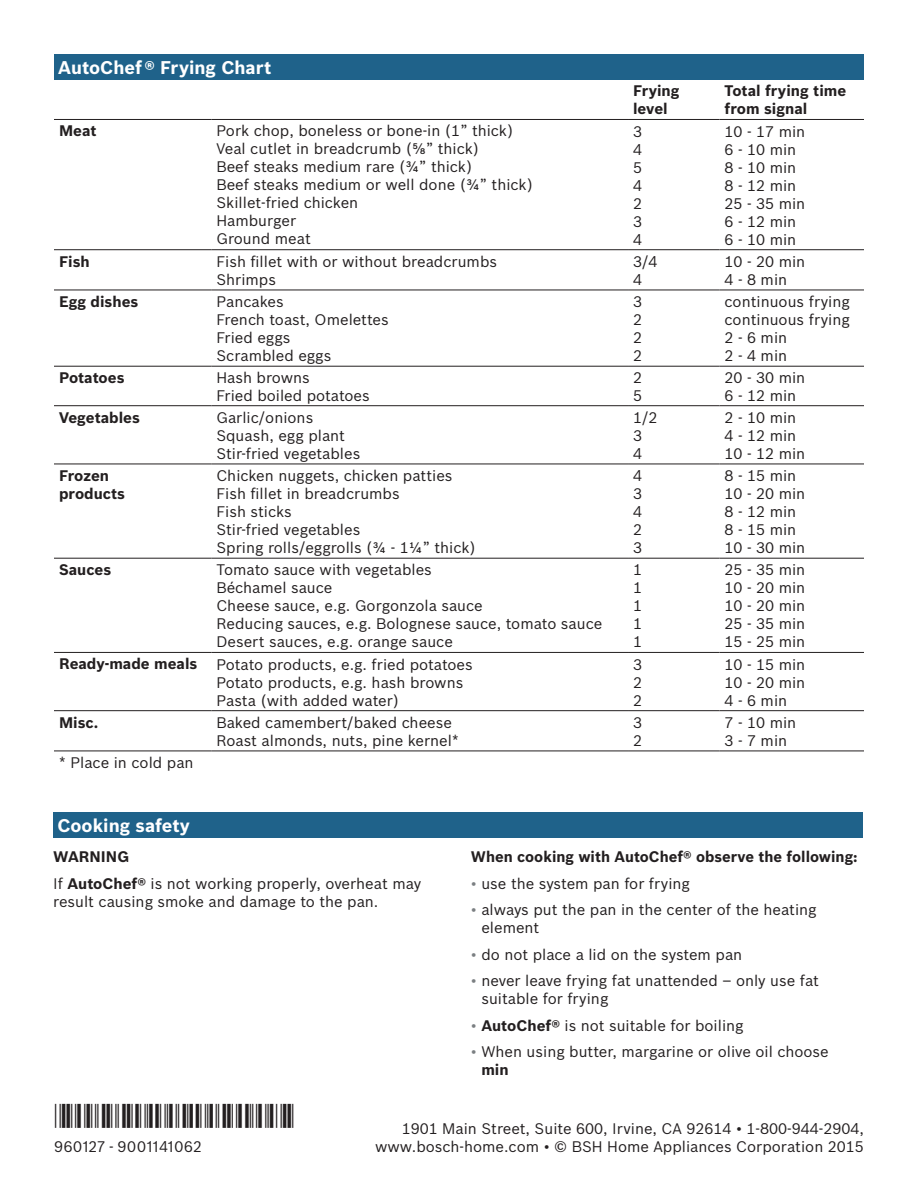
<style>
.page{position:relative;width:918px;height:1188px;background:#fff}
.page>*{position:absolute;margin:0;border:0;box-sizing:border-box;transform-origin:0 0}
.t1{font:700 18px "Bosch Sans";color:#fff}
.t2{font:15px/18px "Bosch Sans";color:#231f20}
.t3{font:700 15px/18px "Bosch Sans";color:#231f20}
.s1{font-weight:700}
.s2{color:#7b7f82}
</style>
<div class="page">
<div style="left:54px;top:54px;width:810px;height:26px;background:#1f628a"></div>
<hr style="left:54px;top:119px;width:157px;height:1px;background:#231f20">
<hr style="left:211px;top:119px;width:417px;height:1px;background:#231f20">
<hr style="left:628px;top:119px;width:91px;height:1px;background:#231f20">
<hr style="left:719px;top:119px;width:145px;height:1px;background:#231f20">
<hr style="left:54px;top:249px;width:157px;height:1px;background:#231f20">
<hr style="left:211px;top:249px;width:417px;height:1px;background:#231f20">
<hr style="left:628px;top:249px;width:91px;height:1px;background:#231f20">
<hr style="left:719px;top:249px;width:145px;height:1px;background:#231f20">
<hr style="left:54px;top:290px;width:157px;height:1px;background:#231f20">
<hr style="left:211px;top:290px;width:417px;height:1px;background:#231f20">
<hr style="left:628px;top:290px;width:91px;height:1px;background:#231f20">
<hr style="left:719px;top:290px;width:145px;height:1px;background:#231f20">
<hr style="left:54px;top:366px;width:157px;height:1px;background:#231f20">
<hr style="left:211px;top:366px;width:417px;height:1px;background:#231f20">
<hr style="left:628px;top:366px;width:91px;height:1px;background:#231f20">
<hr style="left:719px;top:366px;width:145px;height:1px;background:#231f20">
<hr style="left:54px;top:405px;width:157px;height:1px;background:#231f20">
<hr style="left:211px;top:405px;width:417px;height:1px;background:#231f20">
<hr style="left:628px;top:405px;width:91px;height:1px;background:#231f20">
<hr style="left:719px;top:405px;width:145px;height:1px;background:#231f20">
<hr style="left:54px;top:464px;width:157px;height:1px;background:#231f20">
<hr style="left:211px;top:464px;width:417px;height:1px;background:#231f20">
<hr style="left:628px;top:464px;width:91px;height:1px;background:#231f20">
<hr style="left:719px;top:464px;width:145px;height:1px;background:#231f20">
<hr style="left:54px;top:558px;width:157px;height:1px;background:#231f20">
<hr style="left:211px;top:558px;width:417px;height:1px;background:#231f20">
<hr style="left:628px;top:558px;width:91px;height:1px;background:#231f20">
<hr style="left:719px;top:558px;width:145px;height:1px;background:#231f20">
<hr style="left:54px;top:652px;width:157px;height:1px;background:#231f20">
<hr style="left:211px;top:652px;width:417px;height:1px;background:#231f20">
<hr style="left:628px;top:652px;width:91px;height:1px;background:#231f20">
<hr style="left:719px;top:652px;width:145px;height:1px;background:#231f20">
<hr style="left:54px;top:710px;width:157px;height:1px;background:#231f20">
<hr style="left:211px;top:710px;width:417px;height:1px;background:#231f20">
<hr style="left:628px;top:710px;width:91px;height:1px;background:#231f20">
<hr style="left:719px;top:710px;width:145px;height:1px;background:#231f20">
<hr style="left:54px;top:751px;width:157px;height:1px;background:#231f20">
<hr style="left:211px;top:751px;width:417px;height:1px;background:#231f20">
<hr style="left:628px;top:751px;width:91px;height:1px;background:#231f20">
<hr style="left:719px;top:751px;width:145px;height:1px;background:#231f20">
<div style="left:53px;top:812px;width:810px;height:26px;background:#1f628a"></div>
<p class="t1" style="left:58px;top:56px;width:215px">AutoChef® Frying Chart</p>
<p class="t3" style="left:633px;top:82px;width:48px">Frying level</p>
<p class="t3" style="left:725px;top:82px;width:123px">Total frying time from signal</p>
<p class="t3" style="left:59px;top:122px;width:39px">Meat</p>
<p class="t2" style="left:216px;top:121px;width:318px">Pork chop, boneless or bone-in (1” thick)<br>Veal cutlet in breadcrumb (⅝” thick)<br>Beef steaks medium rare (¾” thick)<br>Beef steaks medium or well done (¾” thick)<br>Skillet-fried chicken<br>Hamburger<br>Ground meat</p>
<p class="t2" style="left:633px;top:122px;width:11px;text-align:justify">3<br>4<br>5<br>4<br>2<br>3<br>4</p>
<p class="t2" style="left:725px;top:122px;width:82px">10 - 17 min<br>6 - 10 min<br>8 - 10 min<br>8 - 12 min<br>25 - 35 min<br>6 - 12 min<br>6 - 10 min</p>
<p class="t3" style="left:59px;top:252px;width:32px">Fish</p>
<p class="t2" style="left:216px;top:252px;width:282px">Fish fillet with or without breadcrumbs<br>Shrimps</p>
<p class="t2" style="left:633px;top:252px;width:26px">3/4<br>4</p>
<p class="t2" style="left:725px;top:252px;width:82px">10 - 20 min<br>4 - 8 min</p>
<p class="t3" style="left:59px;top:292px;width:81px">Egg dishes</p>
<p class="t2" style="left:216px;top:293px;width:174px">Pancakes<br>French toast, Omelettes<br>Fried eggs<br>Scrambled eggs</p>
<p class="t2" style="left:633px;top:293px;width:11px;text-align:justify">3<br>2<br>2<br>2</p>
<p class="t2" style="left:725px;top:293px;width:127px">continuous frying continuous frying<br>2 - 6 min<br>2 - 4 min</p>
<p class="t3" style="left:59px;top:369px;width:67px">Potatoes</p>
<p class="t2" style="left:216px;top:368px;width:155px">Hash browns<br>Fried boiled potatoes</p>
<p class="t2" style="left:633px;top:368px;width:11px">2<br>5</p>
<p class="t2" style="left:725px;top:368px;width:82px">20 - 30 min<br>6 - 12 min</p>
<p class="t3" style="left:59px;top:408px;width:82px">Vegetables</p>
<p class="t2" style="left:216px;top:408px;width:145px">Garlic/onions<br>Squash, egg plant<br>Stir-fried vegetables</p>
<p class="t2" style="left:633px;top:408px;width:26px">1/2<br>3<br>4</p>
<p class="t2" style="left:725px;top:408px;width:82px">2 - 10 min<br>4 - 12 min<br>10 - 12 min</p>
<p class="t3" style="left:59px;top:466px;width:67px">Frozen products</p>
<p class="t2" style="left:216px;top:467px;width:261px">Chicken nuggets, chicken patties<br>Fish fillet in breadcrumbs<br>Fish sticks<br>Stir-fried vegetables<br>Spring rolls/eggrolls (¾ - 1¼” thick)</p>
<p class="t2" style="left:633px;top:467px;width:11px;text-align:justify">4<br>3<br>4<br>2<br>3</p>
<p class="t2" style="left:725px;top:467px;width:82px">8 - 15 min<br>10 - 20 min<br>8 - 12 min<br>8 - 15 min<br>10 - 30 min</p>
<p class="t3" style="left:59px;top:561px;width:54px">Sauces</p>
<p class="t2" style="left:216px;top:561px;width:387px">Tomato sauce with vegetables<br>Béchamel sauce<br>Cheese sauce, e.g. Gorgonzola sauce<br>Reducing sauces, e.g. Bolognese sauce, tomato sauce Desert sauces, e.g. orange sauce</p>
<p class="t2" style="left:633px;top:561px;width:11px;text-align:justify">1<br>1<br>1<br>1<br>1</p>
<p class="t2" style="left:725px;top:561px;width:82px;text-align:justify">25 - 35 min 10 - 20 min 10 - 20 min 25 - 35 min 15 - 25 min</p>
<p class="t3" style="left:59px;top:655px;width:140px">Ready-made meals</p>
<p class="t2" style="left:216px;top:655px;width:258px">Potato products, e.g. fried potatoes<br>Potato products, e.g. hash browns<br>Pasta (with added water)</p>
<p class="t2" style="left:633px;top:655px;width:11px;text-align:justify">3<br>2<br>2</p>
<p class="t2" style="left:725px;top:655px;width:82px;text-align:justify">10 - 15 min 10 - 20 min 4 - 6 min</p>
<p class="t3" style="left:59px;top:713px;width:41px">Misc.</p>
<p class="t2" style="left:216px;top:713px;width:244px">Baked camembert/baked cheese<br>Roast almonds, nuts, pine kernel*</p>
<p class="t2" style="left:633px;top:713px;width:11px">3<br>2</p>
<p class="t2" style="left:725px;top:713px;width:73px">7 - 10 min<br>3 - 7 min</p>
<p class="t2" style="left:59px;top:754px;width:136px">* Place in cold pan</p>
<p class="t1" style="left:57px;top:814px;width:134px">Cooking safety</p>
<p class="t2" style="left:53px;top:843px;width:370px;line-height:26.5px"><span class="s1">WARNING<br></span>If <span class="s1">AutoChef®</span> is not working properly, overheat may</p>
<p class="t2" style="left:53px;top:892px;width:327px">result causing smoke and damage to the pan.</p>
<p class="t3" style="left:471px;top:848px;width:388px">When cooking with AutoChef® observe the following:</p>
<p class="t2" style="left:471px;top:874px;width:221px"><span class="s2">•</span> use the system pan for frying</p>
<p class="t2" style="left:481px;top:901px;width:337px;text-indent:-11px"><span class="s2">•</span> always put the pan in the center of the heating element</p>
<p class="t2" style="left:471px;top:945px;width:273px"><span class="s2">•</span> do not place a lid on the system pan</p>
<p class="t2" style="left:481px;top:972px;width:339px;text-indent:-11px"><span class="s2">•</span> never leave frying fat unattended – only use fat suitable for frying</p>
<p class="t2" style="left:471px;top:1016px;width:274px"><span class="s2">•</span> <span class="s1">AutoChef®</span> is not suitable for boiling</p>
<p class="t2" style="left:481px;top:1043px;width:349px;text-indent:-11px"><span class="s2">•</span> When using butter, margarine or olive oil choose <span class="s1">min</span></p>
<p class="t2" style="left:402px;top:1120px;width:464px">1901 Main Street, Suite 600, Irvine, CA 92614 • 1-800-944-2904,</p>
<p class="t2" style="left:54px;top:1138px;width:149px">960127 - 9001141062</p>
<p class="t2" style="left:375px;top:1138px;width:490px">www.bosch-home.com • © BSH Home Appliances Corporation 2015</p>
</div>
